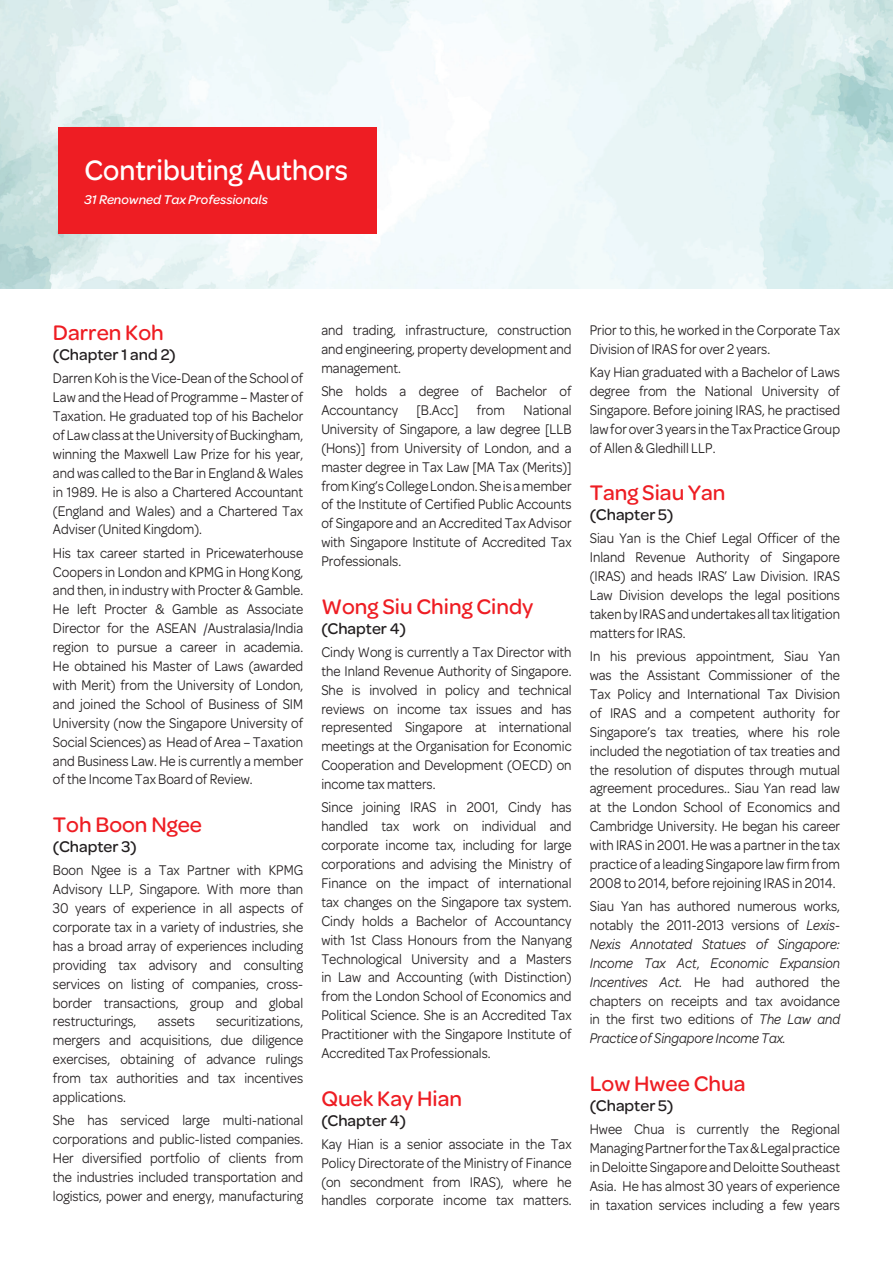
<style>
.page{position:relative;width:893px;height:1263px;background:#fff}
.page>*{position:absolute;margin:0;border:0;box-sizing:border-box;transform-origin:0 0}
.t1{font:500 30px "Omnes";color:#fff;scale:.95 1}
.t2{font:500 22.5px "Omnes";color:#ee1d23}
.t3{font:500 16.5px "Omnes";color:#231f20}
.t4{font:15px/18.9px "Omnes";color:#231f20;text-align:justify;scale:.9 1}
.t5{font:italic 500 13.5px "Omnes";color:#fff}
.s1{font-style:italic}
</style>
<div class="page">
<img style="left:0;top:0;width:893px;height:289px">
<div style="left:58px;top:127px;width:319px;height:106px;background:#ee1d23"></div>
<h1 class="t1" style="left:84px;top:153px;width:279px">Contributing Authors</h1>
<p class="t5" style="left:84px;top:192px;width:185px">31 Renowned Tax Professionals</p>
<h2 class="t2" style="left:53px;top:320px;width:112px">Darren Koh</h2>
<p class="t3" style="left:53px;top:345px;width:124px">(Chapter 1 and 2)</p>
<p class="t4" style="left:53px;top:369px;width:280px">Darren Koh is the Vice-Dean of the School of Law and the Head of Programme – Master of Taxation. He graduated top of his Bachelor of Law class at the University of Buckingham, winning the Maxwell Law Prize for his year, and was called to the Bar in England &amp; Wales in 1989. He is also a Chartered Accountant (England and Wales) and a Chartered Tax Adviser (United Kingdom).</p>
<p class="t4" style="left:53px;top:543px;width:280px">His tax career started in Pricewaterhouse Coopers in London and KPMG in Hong Kong, and then, in industry with Procter &amp; Gamble.<br>He left Procter &amp; Gamble as Associate Director for the ASEAN /Australasia/India region to pursue a career in academia.<br>He obtained his Master of Laws (awarded with Merit) from the University of London, and joined the School of Business of SIM University (now the Singapore University of Social Sciences) as Head of Area – Taxation and Business Law. He is currently a member of the Income Tax Board of Review.</p>
<h2 class="t2" style="left:53px;top:812px;width:151px">Toh Boon Ngee</h2>
<p class="t3" style="left:53px;top:837px;width:85px">(Chapter 3)</p>
<p class="t4" style="left:53px;top:861px;width:280px">Boon Ngee is a Tax Partner with KPMG Advisory LLP, Singapore. With more than 30 years of experience in all aspects of corporate tax in a variety of industries, she has a broad array of experiences including providing tax advisory and consulting services on listing of companies, cross&shy;border transactions, group and global restructurings,</p>
<p class="t4" style="left:53px;top:1012px;width:280px;text-indent:163px">securitizations, mergers and acquisitions, due diligence exercises, obtaining of advance rulings from tax authorities and tax incentives applications.</p>
<p class="t4" style="left:53px;top:1111px;width:280px">She has serviced large multi-national corporations and public-listed companies.<br>Her diversified portfolio of clients from the industries included transportation and logistics, power and energy, manufacturing</p>
<p class="t4" style="left:158px;top:1012px;width:43px">assets</p>
<p class="t4" style="left:321px;top:321px;width:280px">and trading, infrastructure, construction and engineering, property development and management.</p>
<p class="t4" style="left:321px;top:382px;width:280px">She holds a degree of Bachelor of Accountancy [B.Acc] from National University of Singapore, a law degree [LLB (Hons)] from University of London, and a master degree in Tax Law [MA Tax (Merits)] from King’s College London. She is a member of the Institute of Certified Public Accounts of Singapore and an Accredited Tax Advisor with Singapore Institute of Accredited Tax Professionals.</p>
<h2 class="t2" style="left:321px;top:594px;width:214px">Wong Siu Ching Cindy</h2>
<p class="t3" style="left:321px;top:619px;width:86px">(Chapter 4)</p>
<p class="t4" style="left:321px;top:642px;width:280px">Cindy Wong is currently a Tax Director with the Inland Revenue Authority of Singapore.<br>She is involved in policy and technical reviews on income tax issues and has represented Singapore at international meetings at the Organisation for Economic Cooperation and Development (OECD) on income tax matters.</p>
<p class="t4" style="left:321px;top:798px;width:280px">Since joining IRAS in 2001, Cindy has handled tax work on individual and corporate income tax, including for large corporations and advising the Ministry of Finance on the impact of international tax changes on the Singapore tax system.<br>Cindy holds a Bachelor of Accountancy with 1st Class Honours from the Nanyang Technological University and a Masters in Law and Accounting (with Distinction) from the London School of Economics and Political Science. She is an Accredited Tax Practitioner with the Singapore Institute of Accredited Tax Professionals.</p>
<h2 class="t2" style="left:321px;top:1086px;width:142px">Quek Kay Hian</h2>
<p class="t3" style="left:321px;top:1111px;width:86px">(Chapter 4)</p>
<p class="t4" style="left:321px;top:1134px;width:280px">Kay Hian is a senior associate in the Tax Policy Directorate of the Ministry of Finance (on secondment from IRAS), where he handles corporate income tax matters.</p>
<p class="t4" style="left:590px;top:321px;width:280px">Prior to this, he worked in the Corporate Tax<br>Division of IRAS for over 2 years.</p>
<p class="t4" style="left:590px;top:363px;width:280px">Kay Hian graduated with a Bachelor of Laws degree from the National University of Singapore. Before joining IRAS, he practised law for over 3 years in the Tax Practice Group of Allen &amp; Gledhill LLP.</p>
<h2 class="t2" style="left:590px;top:480px;width:137px">Tang Siau Yan</h2>
<p class="t3" style="left:590px;top:505px;width:85px">(Chapter 5)</p>
<p class="t4" style="left:590px;top:529px;width:280px">Siau Yan is the Chief Legal Officer of the Inland Revenue Authority of Singapore (IRAS) and heads IRAS’ Law Division. IRAS Law Division develops the legal positions taken by IRAS and undertakes all tax litigation matters for IRAS.</p>
<p class="t4" style="left:590px;top:647px;width:280px">In his previous appointment, Siau Yan was the Assistant Commissioner of the Tax Policy and International Tax Division of IRAS and a competent authority for Singapore’s tax treaties, where his role included the negotiation of tax treaties and the resolution of disputes through mutual agreement procedures.. Siau Yan read law at the London School of Economics and Cambridge University. He began his career with IRAS in 2001. He was a partner in the tax practice of a leading Singapore law firm from 2008 to 2014, before rejoining IRAS in 2014.</p>
<p class="t4" style="left:590px;top:897px;width:280px">Siau Yan has authored numerous works, notably the 2011-2013 versions of <span class="s1">Lexis-Nexis Annotated Statues of Singapore:<br>Income Tax Act</span>, <span class="s1">Economic Expansion Incentives Act.</span> He had authored the chapters on receipts and tax avoidance in the first two editions of <span class="s1">The Law and Practice of Singapore Income Tax.</span></p>
<h2 class="t2" style="left:590px;top:1071px;width:157px">Low Hwee Chua</h2>
<p class="t3" style="left:590px;top:1096px;width:85px">(Chapter 5)</p>
<p class="t4" style="left:590px;top:1120px;width:280px">Hwee Chua is currently the Regional Managing Partner for the Tax &amp; Legal practice in Deloitte Singapore and Deloitte Southeast Asia. He has almost 30 years of experience in taxation services including a few years</p>
</div>
